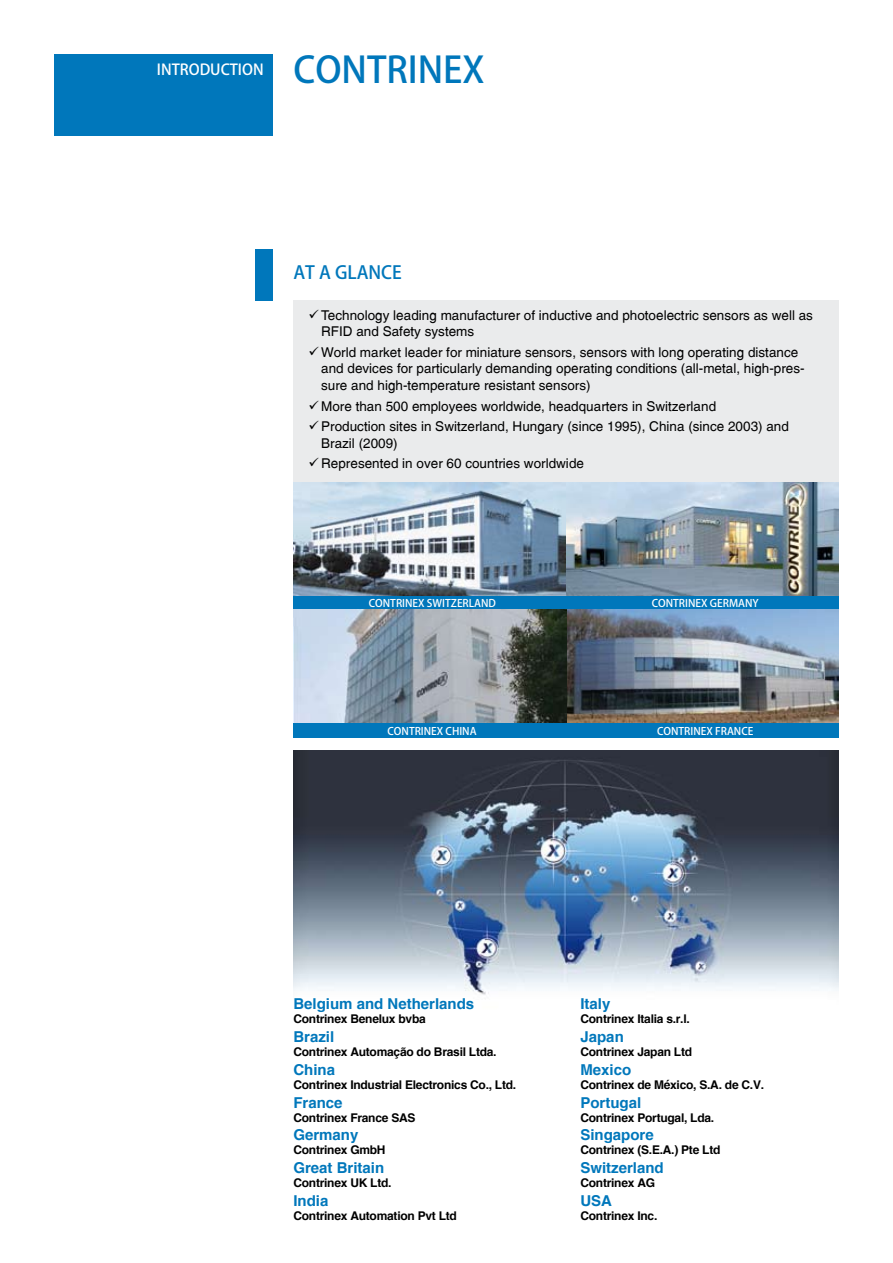
<style>
.page{position:relative;width:893px;height:1263px;background:#fff}
.page>*{position:absolute;margin:0;border:0;box-sizing:border-box;transform-origin:0 0}
.t1{font:500 36px "Koz Go Pro";color:#07b}
.t2{font:500 18px "Koz Go Pro";color:#07b}
.t3{font:700 15px "Switzerland";color:#07b}
.t4{font:500 15px "Koz Go Pro";color:#fff}
.t5{font:13.5px/16.2px "Switzerland Plain";color:#000}
.t6{font:700 12px "Switzerland";letter-spacing:-.02em;color:#000}
.t7{font:500 10.5px "Koz Go Pro";color:#fff}
</style>
<div class="page">
<div style="left:54px;top:54px;width:218px;height:82px;background:#07b"></div>
<div style="left:255px;top:249px;width:17px;height:51px;background:#07b"></div>
<div style="left:294px;top:300px;width:545px;height:187px;background:#eaebec"></div>
<div style="left:293px;top:595px;width:546px;height:15px;background:#07b"></div>
<img style="left:293px;top:610px;width:546px;height:113px">
<img style="left:293px;top:750px;width:546px;height:245px">
<img style="left:293px;top:483px;width:546px;height:113px">
<div style="left:293px;top:723px;width:546px;height:15px;background:#07b"></div>
<p class="t4" style="left:157px;top:59px;width:108px">INTRODUCTION</p>
<h1 class="t1" style="left:293px;top:47px;width:193px">CONTRI NEX</h1>
<h2 class="t2" style="left:293px;top:261px;width:110px">AT A GLANCE</h2>
<p class="t5" style="left:321px;top:307px;width:493px;text-indent:-13px">✓ Technology leading manufacturer of inductive and photoelectric sensors as well as<br>RF ID and Safety systems</p>
<p class="t5" style="left:321px;top:344px;width:485px;text-indent:-13px">✓ World market leader for miniature sensors, sensors with long operating distance and devices for particularly demanding operating conditions (all-metal, high-pres&shy;sure and high-temperature resistant sensors)</p>
<p class="t5" style="left:308px;top:397px;width:409px">✓ More than 500 employees worldwide, headquarters in Switzerland</p>
<p class="t5" style="left:321px;top:418px;width:469px;text-indent:-13px">✓ Production sites in Switzerland, Hungary (since 1995), China (since 2003) and<br>Brazil (2009)</p>
<p class="t5" style="left:308px;top:455px;width:277px">✓ Represented in over 60 countries worldwide</p>
<p class="t7" style="left:369px;top:596px;width:8px">CONTR</p>
<p class="t7" style="left:402px;top:596px;width:11px">INEX</p>
<p class="t7" style="left:427px;top:596px;width:63px">SWITZERLAND</p>
<p class="t7" style="left:652px;top:596px;width:8px">CONTR</p>
<p class="t7" style="left:685px;top:596px;width:11px">INEX</p>
<p class="t7" style="left:710px;top:596px;width:50px">GERMANY</p>
<p class="t7" style="left:387px;top:724px;width:8px">CONTR</p>
<p class="t7" style="left:421px;top:724px;width:11px">INEX</p>
<p class="t7" style="left:446px;top:724px;width:33px">CHINA</p>
<p class="t7" style="left:657px;top:724px;width:8px">CONTR</p>
<p class="t7" style="left:690px;top:724px;width:11px">INEX</p>
<p class="t7" style="left:715px;top:724px;width:26px">FRANCE</p>
<p class="t3" style="left:293px;top:995px;width:182px">Belgium and Netherlands</p>
<p class="t6" style="left:293px;top:1012px;width:134px">Contrinex Benelux bvba</p>
<p class="t3" style="left:293px;top:1028px;width:42px">Brazil</p>
<p class="t6" style="left:293px;top:1045px;width:205px">Contrinex Automação do Brasil Ltda.</p>
<p class="t3" style="left:293px;top:1060px;width:43px">China</p>
<p class="t6" style="left:293px;top:1077px;width:224px">Contrinex Industrial Electronics Co., Ltd.</p>
<p class="t3" style="left:293px;top:1093px;width:51px">France</p>
<p class="t6" style="left:293px;top:1110px;width:124px">Contrinex France SAS</p>
<p class="t3" style="left:293px;top:1126px;width:67px">Germany</p>
<p class="t6" style="left:293px;top:1143px;width:94px">Contrinex GmbH</p>
<p class="t3" style="left:293px;top:1158px;width:92px">Great Britain</p>
<p class="t6" style="left:293px;top:1175px;width:100px">Contrinex UK Ltd.</p>
<p class="t3" style="left:293px;top:1191px;width:36px">India</p>
<p class="t6" style="left:293px;top:1208px;width:165px">Contrinex Automation Pvt Ltd</p>
<p class="t3" style="left:580px;top:995px;width:31px">Italy</p>
<p class="t6" style="left:580px;top:1012px;width:111px">Contrinex Italia s.r.l.</p>
<p class="t3" style="left:580px;top:1028px;width:45px">Japan</p>
<p class="t6" style="left:580px;top:1045px;width:113px">Contrinex Japan Ltd</p>
<p class="t3" style="left:580px;top:1060px;width:52px">Mexico</p>
<p class="t6" style="left:580px;top:1077px;width:185px">Contrinex de México, S.A. de C.V.</p>
<p class="t3" style="left:580px;top:1093px;width:62px">Portugal</p>
<p class="t6" style="left:580px;top:1110px;width:135px">Contrinex Portugal, Lda.</p>
<p class="t3" style="left:580px;top:1126px;width:75px">Singapore</p>
<p class="t6" style="left:580px;top:1143px;width:141px">Contrinex (S.E.A.) Pte Ltd</p>
<p class="t3" style="left:580px;top:1158px;width:85px">Switzerland</p>
<p class="t6" style="left:580px;top:1175px;width:76px">Contrinex AG</p>
<p class="t3" style="left:580px;top:1191px;width:33px">USA</p>
<p class="t6" style="left:580px;top:1208px;width:78px">Contrinex Inc.</p>
</div>
